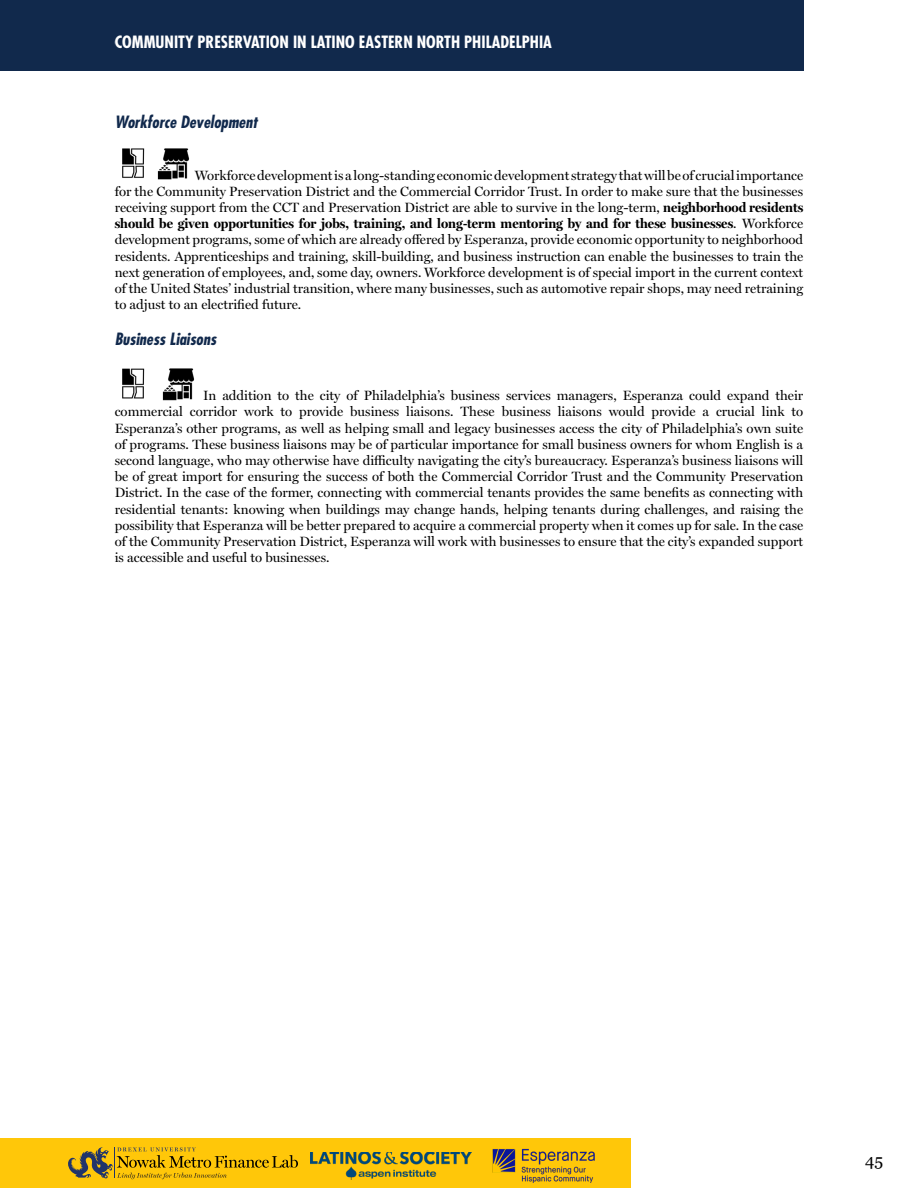
<style>
.page{position:relative;width:918px;height:1188px;background:#fff}
.page>*{position:absolute;margin:0;border:0;box-sizing:border-box;transform-origin:0 0}
.t1{font:700 condensed 16.5px "Futura Std";color:#fff}
.t2{font:italic 700 condensed 16.5px "Futura Std";color:#11294c}
.t3{font:16.5px "Georgia";color:#000}
.t4{font:13.5px/16.2px "Miller Display";color:#000;text-align:justify}
.s1{font-weight:700}
</style>
<div class="page">
<div style="left:0;top:0;width:803px;height:70px;background:#11294c"></div>
<div style="left:0;top:1138px;width:631px;height:50px;background:#ffc709"></div>
<svg style="left:68px;top:1147px;width:230px;height:32px"></svg>
<img style="left:310px;top:1152px;width:162px;height:27px">
<img style="left:492px;top:1148px;width:103px;height:34px">
<img style="left:122px;top:148px;width:23px;height:30px">
<img style="left:157px;top:148px;width:33px;height:32px">
<img style="left:122px;top:368px;width:23px;height:31px">
<img style="left:162px;top:368px;width:33px;height:32px">
<p class="t1" style="left:115px;top:32px;width:439px">COMMUNITY PRESERVATION IN LATINO EASTERN NORTH PHILADELPHIA</p>
<p class="t2" style="left:115px;top:112px;width:144px">Workforce Development</p>
<p class="t4" style="left:115px;top:167px;width:690px;text-indent:80px">Workforce development is a long-standing economic development strategy that will be of crucial importance for the Community Preservation District and the Commercial Corridor Trust. In order to make sure that the businesses receiving support from the CCT and Preservation District are able to survive in the long-term, <span class="s1">neighborhood residents should be given opportunities for jobs, training, and long-term mentoring by and for these businesses</span>. Workforce development programs, some of which are already offered by Esperanza, provide economic opportunity to neighborhood residents. Apprenticeships and training, skill-building, and business instruction can enable the businesses to train the next generation of employees, and, some day, owners. Workforce development is of special import in the current context of the United States’ industrial transition, where many businesses, such as automotive repair shops, may need retraining to adjust to an electrified future.</p>
<p class="t2" style="left:115px;top:329px;width:103px">Business Liaisons</p>
<p class="t4" style="left:115px;top:388px;width:690px;text-indent:89px">In addition to the city of Philadelphia’s business services managers, Esperanza could expand their commercial corridor work to provide business liaisons. These business liaisons would provide a crucial link to Esperanza’s other programs, as well as helping small and legacy businesses access the city of Philadelphia’s own suite of programs. These business liaisons may be of particular importance for small business owners for whom English is a second language, who may otherwise have difficulty navigating the city’s bureaucracy. Esperanza’s business liaisons will be of great import for ensuring the success of both the Commercial Corridor Trust and the Community Preservation District. In the case of the former, connecting with commercial tenants provides the same benefits as connecting with residential tenants: knowing when buildings may change hands, helping tenants during challenges, and raising the possibility that Esperanza will be better prepared to acquire a commercial property when it comes up for sale. In the case of the Community Preservation District, Esperanza will work with businesses to ensure that the city’s expanded support is accessible and useful to businesses.</p>
<p class="t3" style="left:865px;top:1149px;width:20px">45</p>
</div>
